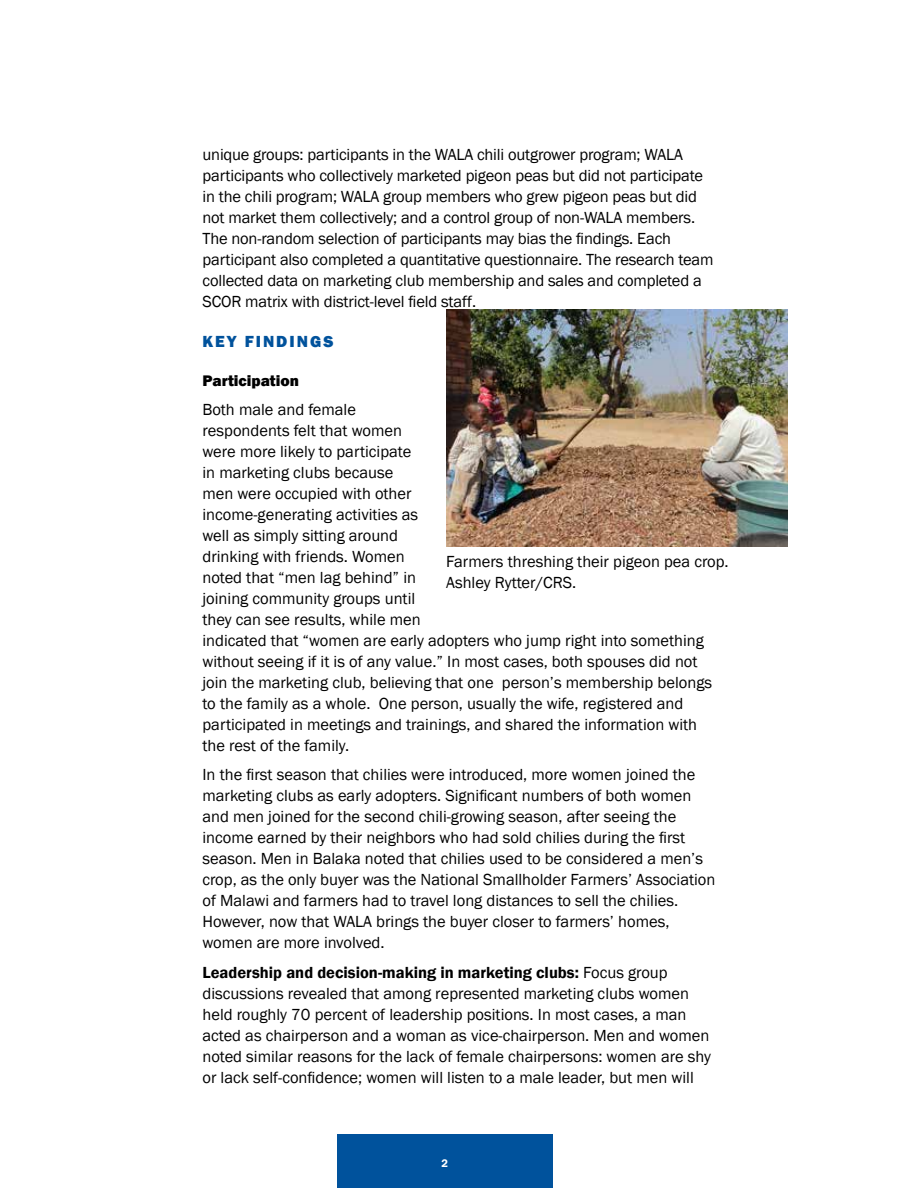
<style>
.page{position:relative;width:918px;height:1188px;background:#fff}
.page>*{position:absolute;margin:0;border:0;box-sizing:border-box;transform-origin:0 0}
.t1{font:16.5px/21px "Franklin Gothic";color:#000}
.t2{font:800 16.5px "Franklin Gothic";letter-spacing:.12em;color:#00529c}
.t3{font:800 15.75px "Franklin Gothic";color:#000}
.t4{font:600 11.25px "Franklin Gothic";color:#fff}
.s1{font-weight:600}
</style>
<div class="page">
<div style="left:338px;top:1134px;width:216px;height:54px;background:#00529c"></div>
<img style="left:446px;top:309px;width:342px;height:238px">
<p class="t1" style="left:202px;top:144px;width:513px">unique groups: participants in the WALA chili outgrower program; WALA participants who collectively marketed pigeon peas but did not participate in the chili program; WALA group members who grew pigeon peas but did not market them collectively; and a control group of non-WALA members.<br>The non-random selection of participants may bias the findings. Each participant also completed a quantitative questionnaire. The research team collected data on marketing club membership and sales and completed a SCOR matrix with district-level field staff.</p>
<p class="t2" style="left:202px;top:331px;width:132px">Key Findings</p>
<p class="t3" style="left:202px;top:371px;width:98px">Participation</p>
<p class="t1" style="left:202px;top:399px;width:511px">Both male and female<br>respondents felt that women<br>were more likely to participate<br>in marketing clubs because<br>men were occupied with other<br>income-generating activities as<br>well as simply sitting around<br>drinking with friends. Women<br>noted that “men lag behind” in<br>joining community groups until<br>they can see results, while men<br>indicated that “women are early adopters who jump right into something without seeing if it is of any value.” In most cases, both spouses did not join the marketing club, believing that one person’s membership belongs to the family as a whole. One person, usually the wife, registered and participated in meetings and trainings, and shared the information with the rest of the family.</p>
<p class="t1" style="left:202px;top:765px;width:515px">In the first season that chilies were introduced, more women joined the marketing clubs as early adopters. Significant numbers of both women and men joined for the second chili-growing season, after seeing the income earned by their neighbors who had sold chilies during the first season. Men in Balaka noted that chilies used to be considered a men’s crop, as the only buyer was the National Smallholder Farmers’ Association of Malawi and farmers had to travel long distances to sell the chilies.<br>However, now that WALA brings the buyer closer to farmers’ homes, women are more involved.</p>
<p class="t1" style="left:202px;top:962px;width:510px"><span class="s1">Leadership and decision-making in marketing clubs:</span> Focus group discussions revealed that among represented marketing clubs women held roughly 70 percent of leadership positions. In most cases, a man acted as chairperson and a woman as vice-chairperson. Men and women noted similar reasons for the lack of female chairpersons: women are shy or lack self-confidence; women will listen to a male leader, but men will</p>
<p class="t1" style="left:446px;top:551px;width:284px">Farmers threshing their pigeon pea crop.<br>Ashley Rytter/CRS.</p>
<p class="t4" style="left:442px;top:1157px;width:8px">2</p>
</div>
